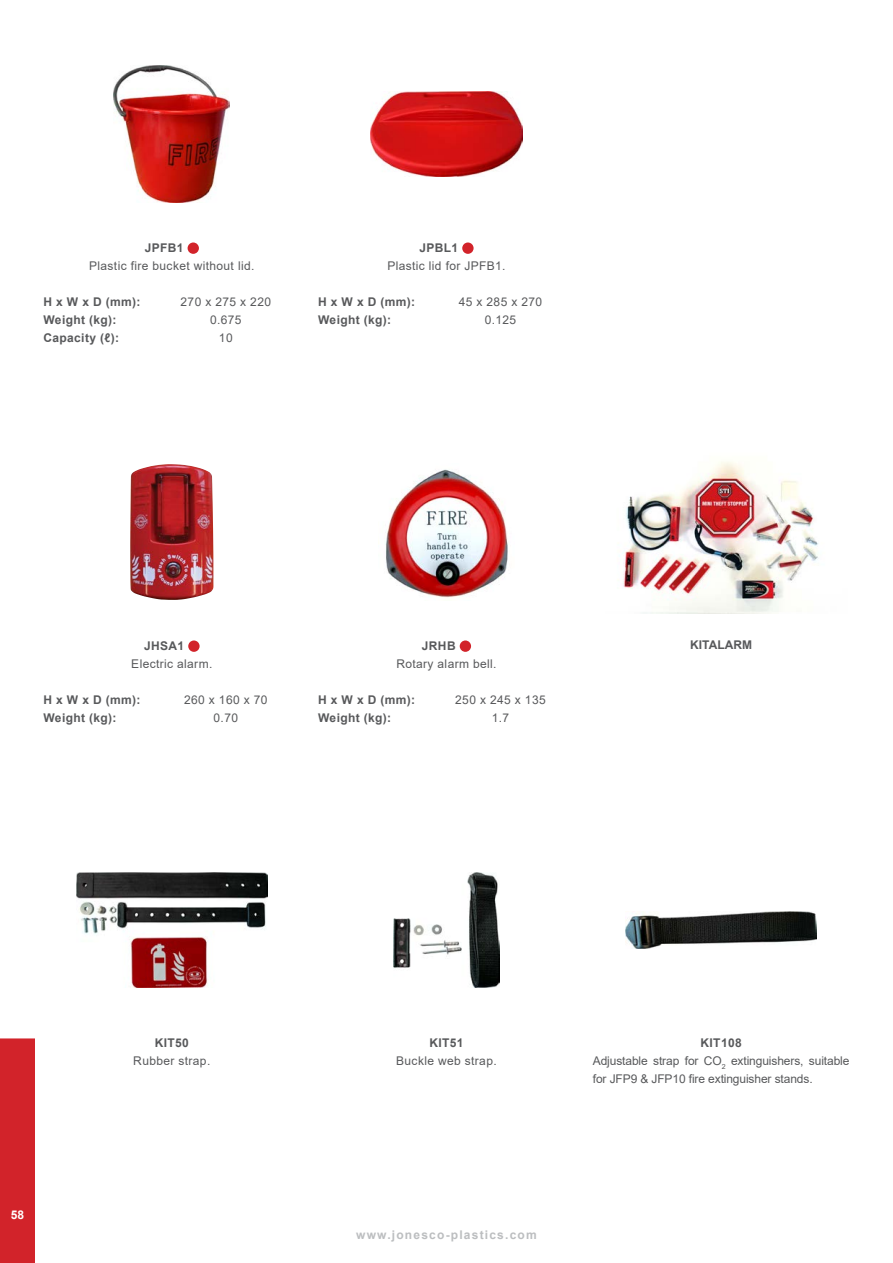
<style>
.page{position:relative;width:893px;height:1263px;background:#fff}
.page>*{position:absolute;margin:0;border:0;box-sizing:border-box;transform-origin:0 0}
.t1{font:12px "Arial";letter-spacing:.03em;color:#58595b}
.t2{font:700 12px "Arial";letter-spacing:.03em;color:#58595b}
.t3{font:12px/18px "Arial";letter-spacing:-.01em;color:#58595b}
.t4{font:700 12px "Arial";letter-spacing:.1em;color:#bcbec0}
.t5{font:700 12px "Arial";color:#58595b}
.t6{font:700 12px "Arial";color:#fff}
.s1{font-weight:700}
</style>
<div class="page">
<div style="left:0;top:1038px;width:35px;height:225px;background:#d2232a"></div>
<img style="left:623px;top:461px;width:196px;height:152px">
<img style="left:370px;top:91px;width:153px;height:86px">
<div style="left:188px;top:242px;width:11px;height:12px;background:#d2232a;border-radius:50%"></div>
<div style="left:462px;top:242px;width:12px;height:12px;background:#d2232a;border-radius:50%"></div>
<div style="left:188px;top:640px;width:12px;height:12px;background:#d2232a;border-radius:50%"></div>
<div style="left:460px;top:640px;width:11px;height:12px;background:#d2232a;border-radius:50%"></div>
<img style="left:114px;top:66px;width:116px;height:136px">
<img style="left:130px;top:464px;width:83px;height:136px">
<img style="left:385px;top:469px;width:123px;height:129px">
<img style="left:76px;top:873px;width:191px;height:114px">
<img style="left:393px;top:872px;width:107px;height:115px">
<img style="left:625px;top:911px;width:192px;height:38px">
<p class="t2" style="left:145px;top:240px;width:40px">JPFB1</p>
<p class="t1" style="left:89px;top:258px;width:167px">Plastic fire bucket without lid.</p>
<p class="t2" style="left:44px;top:294px;width:99px">H x W x D (mm):</p>
<p class="t1" style="left:181px;top:294px;width:92px">270 x 275 x 220</p>
<p class="t2" style="left:44px;top:312px;width:75px">Weight (kg):</p>
<p class="t1" style="left:210px;top:312px;width:33px">0.675</p>
<p class="t2" style="left:44px;top:330px;width:77px">Capacity (ℓ):</p>
<p class="t1" style="left:219px;top:330px;width:15px">10</p>
<p class="t2" style="left:419px;top:240px;width:40px">JPBL1</p>
<p class="t1" style="left:387px;top:258px;width:120px">Plastic lid for JPFB1.</p>
<p class="t2" style="left:318px;top:294px;width:99px">H x W x D (mm):</p>
<p class="t1" style="left:459px;top:294px;width:85px">45 x 285 x 270</p>
<p class="t2" style="left:318px;top:312px;width:75px">Weight (kg):</p>
<p class="t1" style="left:485px;top:312px;width:33px">0.125</p>
<p class="t2" style="left:144px;top:638px;width:42px">JHSA1</p>
<p class="t1" style="left:131px;top:656px;width:83px">Electric alarm.</p>
<p class="t2" style="left:44px;top:692px;width:99px">H x W x D (mm):</p>
<p class="t1" style="left:184px;top:692px;width:85px">260 x 160 x 70</p>
<p class="t2" style="left:44px;top:710px;width:75px">Weight (kg):</p>
<p class="t1" style="left:214px;top:710px;width:26px">0.70</p>
<p class="t2" style="left:422px;top:638px;width:35px">JRHB</p>
<p class="t1" style="left:396px;top:656px;width:102px">Rotary alarm bell.</p>
<p class="t2" style="left:318px;top:692px;width:99px">H x W x D (mm):</p>
<p class="t1" style="left:455px;top:692px;width:92px">250 x 245 x 135</p>
<p class="t2" style="left:318px;top:710px;width:75px">Weight (kg):</p>
<p class="t1" style="left:492px;top:710px;width:19px">1.7</p>
<p class="t5" style="left:690px;top:636px;width:63px">KITALARM</p>
<p class="t6" style="left:11px;top:1207px;width:15px">58</p>
<p class="t2" style="left:155px;top:1034px;width:36px">KIT50</p>
<p class="t1" style="left:133px;top:1053px;width:79px">Rubber strap.</p>
<p class="t2" style="left:429px;top:1034px;width:36px">KIT51</p>
<p class="t1" style="left:396px;top:1053px;width:102px">Buckle web strap.</p>
<p class="t3" style="left:593px;top:1034px;width:258px;text-indent:108px"><span class="s1">KIT108<br></span>Adjustable strap for CO<sub>2</sub> extinguishers, suitable for JFP9 &amp; JFP10 fire extinguisher stands.</p>
<p class="t4" style="left:356px;top:1226px;width:182px">www.jonesco-plastics.com</p>
</div>
